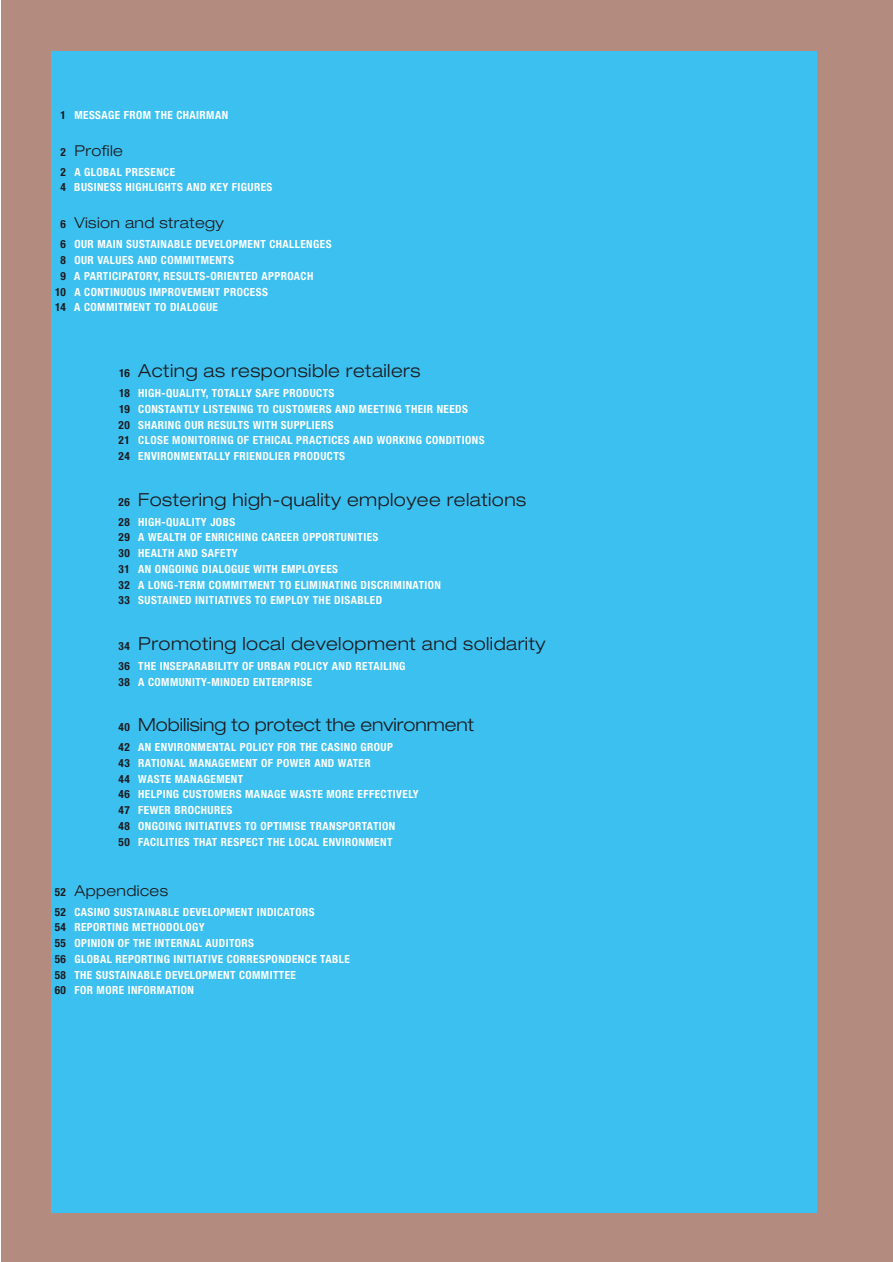
<style>
.page{position:relative;width:893px;height:1262px;background:#fff}
.page>*{position:absolute;margin:0;border:0;box-sizing:border-box;transform-origin:0 0}
.t1{font:300 expanded 18px "Helvetica Neue";letter-spacing:.025em;color:#1b1b1f}
.t2{font:300 expanded 18px "Helvetica Neue";color:#1b1b1f}
.t3{font:300 expanded 15px "Helvetica Neue";letter-spacing:.025em;color:#1b1b1f}
.t4{font:700 condensed 11.25px/15.8px "Helvetica Neue";letter-spacing:.04em;color:#fff}
.s1{color:#1b1b1f}
.s2{font-weight:700;font-stretch:condensed;font-size:11.25px}
</style>
<div class="page">
<div style="left:1px;top:0;width:891px;height:1262px;background:#b38c7f"></div>
<div style="left:51px;top:51px;width:765px;height:1161px;background:#3bc0f0"></div>
<p class="t4" style="left:61px;top:108px;width:169px"><span class="s1">1</span> MESSAGE FROM THE CHAIRMAN</p>
<h2 class="t3" style="left:61px;top:145px;width:64px"><span class="s2">2</span> Profile</h2>
<p class="t4" style="left:61px;top:165px;width:213px"><span class="s1">2</span> A GLOBAL PRESENCE<br><span class="s1">4</span> BUSINESS HIGHLIGHTS AND KEY FIGURES</p>
<h2 class="t3" style="left:61px;top:218px;width:165px"><span class="s2">6</span> Vision and strategy</h2>
<p class="t4" style="left:61px;top:237px;width:272px"><span class="s1">6</span> OUR MAIN SUSTAINABLE DEVELOPMENT CHALLENGES</p>
<p class="t4" style="left:61px;top:253px;width:175px"><span class="s1">8</span> OUR VALUES AND COMMITMENTS</p>
<p class="t4" style="left:61px;top:269px;width:254px"><span class="s1">9</span> A PARTICIPATORY, RESULTS-ORIENTED APPROACH</p>
<p class="t4" style="left:55px;top:285px;width:214px"><span class="s1">10</span> A CONTINUOUS IMPROVEMENT PROCESS</p>
<p class="t4" style="left:55px;top:300px;width:164px"><span class="s1">14</span> A COMMITMENT TO DIALOGUE</p>
<h1 class="t1" style="left:119px;top:364px;width:303px"><span class="s2">16</span> Acting as responsible retailers</h1>
<p class="t4" style="left:118px;top:386px;width:367px"><span class="s1">18</span> HIGH-QUALITY, TOTALLY SAFE PRODUCTS<br><span class="s1">19</span> CONSTANTLY LISTENING TO CUSTOMERS AND MEETING THEIR NEEDS<br><span class="s1">20</span> SHARING OUR RESULTS WITH SUPPLIERS<br><span class="s1">21</span> CLOSE MONITORING OF ETHICAL PRACTICES AND WORKING CONDITIONS <span class="s1">24</span> ENVIRONMENTALLY FRIENDLIER PRODUCTS</p>
<h1 class="t1" style="left:118px;top:492px;width:409px"><span class="s2">26</span> Fostering high-quality employee relations</h1>
<p class="t4" style="left:118px;top:514px;width:324px"><span class="s1">28</span> HIGH-QUALITY JOBS<br><span class="s1">29</span> A WEALTH OF ENRICHING CAREER OPPORTUNITIES<br><span class="s1">30</span> HEALTH AND SAFETY<br><span class="s1">31</span> AN ONGOING DIALOGUE WITH EMPLOYEES<br><span class="s1">32</span> A LONG-TERM COMMITMENT TO ELIMINATING DISCRIMINATION <span class="s1">33</span> SUSTAINED INITIATIVES TO EMPLOY THE DISABLED</p>
<h1 class="t1" style="left:118px;top:637px;width:428px"><span class="s2">34</span> Promoting local development and solidarity</h1>
<p class="t4" style="left:118px;top:659px;width:288px"><span class="s1">36</span> THE INSEPARABILITY OF URBAN POLICY AND RETAILING<br><span class="s1">38</span> A COMMUNITY-MINDED ENTERPRISE</p>
<h1 class="t2" style="left:118px;top:718px;width:357px"><span class="s2">40</span> Mobilising to protect the environment</h1>
<p class="t4" style="left:118px;top:740px;width:302px"><span class="s1">42</span> AN ENVIRONMENTAL POLICY FOR THE CASINO GROUP<br><span class="s1">43</span> RATIONAL MANAGEMENT OF POWER AND WATER<br><span class="s1">44</span> WASTE MANAGEMENT<br><span class="s1">46</span> HELPING CUSTOMERS MANAGE WASTE MORE EFFECTIVELY <span class="s1">47</span> FEWER BROCHURES<br><span class="s1">48</span> ONGOING INITIATIVES TO OPTIMISE TRANSPORTATION<br><span class="s1">50</span> FACILITIES THAT RESPECT THE LOCAL ENVIRONMENT</p>
<h2 class="t3" style="left:55px;top:884px;width:115px"><span class="s2">52</span> Appendices</h2>
<p class="t4" style="left:55px;top:904px;width:297px"><span class="s1">52</span> CASINO SUSTAINABLE DEVELOPMENT INDICATORS<br><span class="s1">54</span> REPORTING METHODOLOGY<br><span class="s1">55</span> OPINION OF THE INTERNAL AUDITORS<br><span class="s1">56</span> GLOBAL REPORTING INITIATIVE CORRESPONDENCE TABLE <span class="s1">58</span> THE SUSTAINABLE DEVELOPMENT COMMITTEE<br><span class="s1">60</span> FOR MORE INFORMATION</p>
</div>
